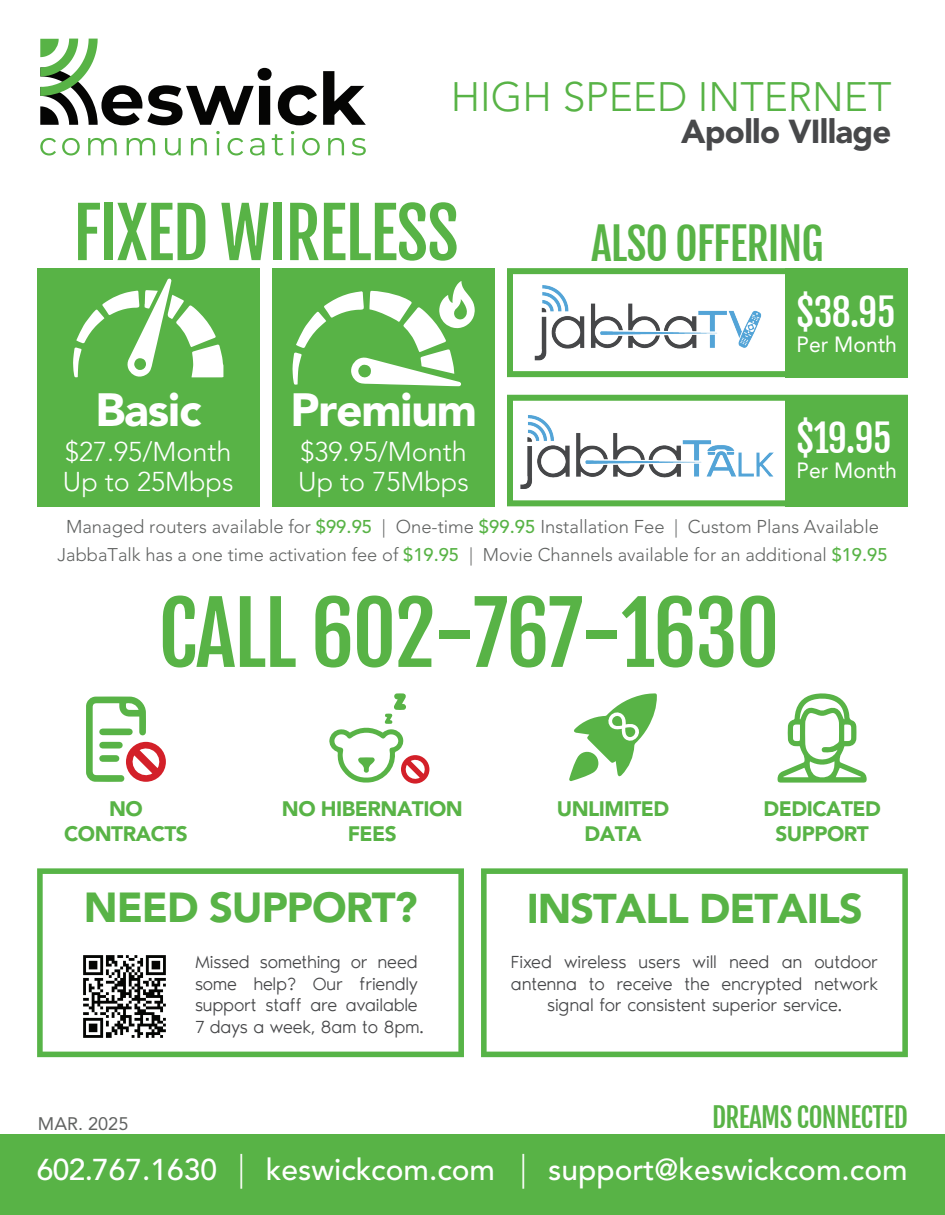
<style>
.page{position:relative;width:945px;height:1215px;background:#fff}
.page>*{position:absolute;margin:0;border:0;box-sizing:border-box;transform-origin:0 0}
.t1{font:84.9px "Fjalla One";letter-spacing:-.02em;color:#58b346}
.t2{font:68.7px "Fjalla One";letter-spacing:-.02em;color:#58b346}
.t3{font:900 46.2px "Avenir LT Std";letter-spacing:-.025em;color:#fff}
.t4{font:43.5px "Fjalla One";letter-spacing:-.02em;color:#58b346}
.t5{font:900 41.55px "Avenir LT Std";letter-spacing:-.025em;color:#58b346}
.t6{font:900 41.25px "Avenir LT Std";letter-spacing:-.025em;color:#58b346}
.t7{font:300 40.8px "Avenir LT Std";color:#58b346}
.t8{font:37.35px "Fjalla One";letter-spacing:-.02em;color:#fff}
.t9{font:900 33px "Avenir LT Std";letter-spacing:-.02em;color:#47484a}
.t10{font:500 30px "Avenir LT Std";color:#fff}
.t11{font:300 27px/30.6px "Avenir LT Std";color:#fff}
.t12{font:27px "Fjalla One";letter-spacing:-.02em;color:#58b346}
.t13{font:21.9px "Avenir LT Std";color:#fff}
.t14{font:900 20.85px/25px "Avenir LT Std";letter-spacing:-.025em;color:#58b346;text-align:center}
.t15{font:300 18.45px "Avenir LT Std";color:#606261}
.t16{font:300 18.3px "Avenir LT Std";color:#606261}
.t17{font:18.15px "Avenir LT Std";color:#606261}
.t18{font:300 18px/21.6px "Noir Std";letter-spacing:-.01em;color:#47484a}
.s1{font-weight:500;color:#58b346}
.s2{font-family:"Noir Std";font-weight:300;font-size:34.05px}
</style>
<div class="page">
<svg style="left:278px;top:85px;width:39px;height:40px"></svg>
<svg style="left:323px;top:71px;width:43px;height:54px"></svg>
<svg style="left:40px;top:138px;width:16px;height:18px"></svg>
<svg style="left:62px;top:138px;width:18px;height:18px"></svg>
<svg style="left:88px;top:138px;width:29px;height:17px"></svg>
<svg style="left:127px;top:138px;width:28px;height:17px"></svg>
<svg style="left:165px;top:138px;width:16px;height:18px"></svg>
<svg style="left:191px;top:138px;width:16px;height:17px"></svg>
<svg style="left:216px;top:131px;width:4px;height:24px"></svg>
<svg style="left:228px;top:138px;width:15px;height:18px"></svg>
<svg style="left:250px;top:138px;width:14px;height:18px"></svg>
<svg style="left:272px;top:134px;width:12px;height:22px"></svg>
<svg style="left:291px;top:131px;width:3px;height:24px"></svg>
<svg style="left:302px;top:138px;width:18px;height:18px"></svg>
<svg style="left:328px;top:138px;width:16px;height:17px"></svg>
<svg style="left:352px;top:138px;width:14px;height:18px"></svg>
<svg style="left:40px;top:39px;width:232px;height:86px"></svg>
<div style="left:37px;top:268px;width:222px;height:238px;background:#58b346"></div>
<svg style="left:73px;top:278px;width:150px;height:100px"></svg>
<div style="left:272px;top:268px;width:223px;height:238px;background:#58b346"></div>
<svg style="left:293px;top:281px;width:182px;height:105px"></svg>
<svg style="left:507px;top:395px;width:278px;height:111px;background:#6bbb5b"></svg>
<div style="left:785px;top:395px;width:123px;height:111px;background:#58b346"></div>
<img style="left:513px;top:402px;width:271px;height:100px">
<svg style="left:507px;top:268px;width:278px;height:109px"></svg>
<div style="left:785px;top:268px;width:123px;height:109px;background:#58b346"></div>
<img style="left:524px;top:273px;width:250px;height:100px">
<div style="left:0;top:1135px;width:945px;height:80px;background:#58b346"></div>
<svg style="left:86px;top:697px;width:80px;height:85px"></svg>
<svg style="left:778px;top:693px;width:89px;height:90px"></svg>
<svg style="left:569px;top:693px;width:88px;height:88px"></svg>
<svg style="left:329px;top:693px;width:100px;height:91px"></svg>
<svg style="left:37px;top:868px;width:427px;height:189px"></svg>
<img style="left:84px;top:955px;width:81px;height:83px">
<svg style="left:481px;top:868px;width:427px;height:189px"></svg>
<h3 class="t7" style="left:451px;top:73px;width:442px">HIGH SPEED INTERNET</h3>
<h2 class="t2" style="left:73px;top:191px;width:387px">FIXED WIRELESS</h2>
<h3 class="t9" style="left:681px;top:112px;width:212px">Apollo VIllage</h3>
<h3 class="t4" style="left:591px;top:217px;width:234px">ALSO OFFERING</h3>
<h3 class="t8" style="left:796px;top:289px;width:101px">$38.95</h3>
<p class="t13" style="left:797px;top:331px;width:102px">Per Month</p>
<h3 class="t3" style="left:290px;top:382px;width:188px">Premium</h3>
<h3 class="t11" style="left:298px;top:436px;width:172px">$39.95/Month<br>Up to 75Mbps</h3>
<p class="t15" style="left:66px;top:516px;width:814px">Managed routers available for <span class="s1">$99.95</span> | One-time <span class="s1">$99.95</span> Installation Fee | Custom Plans Available</p>
<p class="t16" style="left:57px;top:544px;width:832px">JabbaTalk has a one time activation fee of <span class="s1">$19.95</span> | Movie Channels available for an additional <span class="s1">$19.95</span></p>
<h3 class="t3" style="left:95px;top:382px;width:107px">Basic</h3>
<h3 class="t11" style="left:63px;top:436px;width:172px">$27.95/Month<br>Up to 25Mbps</h3>
<h3 class="t8" style="left:796px;top:416px;width:97px">$19.95</h3>
<p class="t13" style="left:797px;top:458px;width:102px">Per Month</p>
<h1 class="t1" style="left:159px;top:581px;width:622px">CALL 602-767-1630</h1>
<p class="t14" style="left:64px;top:796px;width:125px">NO<br>CONTRACTS</p>
<p class="t14" style="left:763px;top:796px;width:119px">DEDICATED<br>SUPPORT</p>
<p class="t14" style="left:282px;top:796px;width:183px">NO HIBERNATION<br>FEES</p>
<p class="t14" style="left:557px;top:796px;width:114px">UNLIMITED<br>DATA</p>
<h3 class="t5" style="left:84px;top:883px;width:336px">NEED SUPPORT?</h3>
<h3 class="t6" style="left:527px;top:883px;width:337px">INSTALL DETAILS</h3>
<p class="t18" style="left:511px;top:950px;width:369px;text-align:center">Fixed wireless users will need an outdoor antenna to receive the encrypted network signal for consistent superior service.</p>
<p class="t18" style="left:195px;top:950px;width:230px">Missed something or need some help? Our friendly support staff are available<br>7 days a week, 8am to 8pm.</p>
<p class="t17" style="left:38px;top:1113px;width:92px">MAR. 2025</p>
<h3 class="t12" style="left:712px;top:1101px;width:197px">DREAMS CONNECTED</h3>
<h3 class="t10" style="left:37px;top:1153px;width:872px">602.767.1630 <span class="s2">|</span> keswickcom.com <span class="s2">|</span> support@keswickcom.com</h3>
</div>
